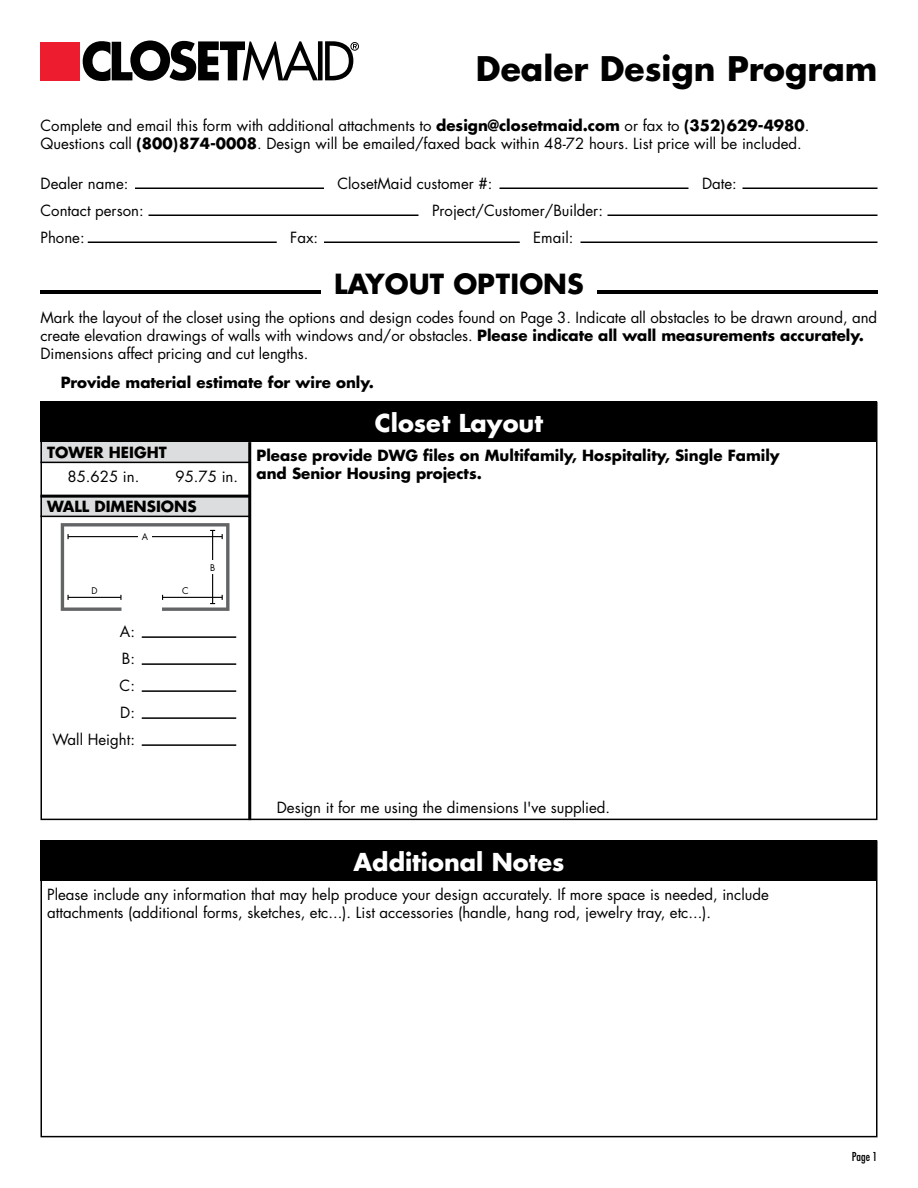
<style>
.page{position:relative;width:918px;height:1188px;background:#fff}
.page>*{position:absolute;margin:0;border:0;box-sizing:border-box;transform-origin:0 0}
.t1{font:700 33px "Futura Std";color:#000}
.t2{font:700 27px "Futura Std";color:#000}
.t3{font:700 24px "Futura Std";color:#fff}
.t4{font:15px/18px "Futura Std";color:#000}
.t5{font:700 15px/18px "Futura Std";color:#000}
.t6{font:condensed 12px "Futura Std";color:#000}
.t7{font:9px "Futura Std";color:#000}
.s1{font-weight:700}
</style>
<div class="page">
<div style="left:41px;top:42px;width:39px;height:38px;background:#ed1c2e"></div>
<div style="left:318px;top:41px;width:5px;height:39px;background:#000"></div>
<svg style="left:325px;top:41px;width:34px;height:39px"></svg>
<svg style="left:83px;top:41px;width:235px;height:40px"></svg>
<hr style="left:40px;top:290px;width:281px;height:4px;background:#000">
<hr style="left:597px;top:290px;width:281px;height:4px;background:#000">
<div style="left:40px;top:442px;width:210px;height:20px;background:#dcddde"></div>
<div style="left:40px;top:496px;width:210px;height:20px;background:#dcddde"></div>
<svg style="left:61px;top:523px;width:169px;height:88px"></svg>
<hr style="left:142px;top:636px;width:94px;height:2px;background:#000">
<hr style="left:142px;top:663px;width:94px;height:2px;background:#000">
<hr style="left:142px;top:690px;width:94px;height:2px;background:#000">
<hr style="left:142px;top:717px;width:94px;height:2px;background:#000">
<hr style="left:142px;top:744px;width:94px;height:2px;background:#000">
<div style="left:40px;top:402px;width:838px;height:40px;background:#000"></div>
<hr style="left:248px;top:442px;width:3px;height:378px;background:#000">
<hr style="left:40px;top:462px;width:210px;height:1px;background:#000">
<hr style="left:40px;top:495px;width:210px;height:3px;background:#000">
<hr style="left:40px;top:516px;width:210px;height:1px;background:#000">
<div style="left:40px;top:402px;width:838px;height:418px;border:2px solid #000"></div>
<div style="left:40px;top:840px;width:838px;height:41px;background:#000"></div>
<hr style="left:135px;top:188px;width:189px;height:1px;background:#000">
<hr style="left:500px;top:188px;width:188px;height:1px;background:#000">
<hr style="left:608px;top:214px;width:270px;height:2px;background:#000">
<hr style="left:580px;top:242px;width:298px;height:1px;background:#000">
<hr style="left:324px;top:242px;width:196px;height:1px;background:#000">
<hr style="left:88px;top:242px;width:189px;height:1px;background:#000">
<hr style="left:148px;top:214px;width:270px;height:2px;background:#000">
<hr style="left:742px;top:188px;width:136px;height:1px;background:#000">
<h1 class="t1" style="left:476px;top:47px;width:403px">Dealer Design Program</h1>
<p class="t4" style="left:40px;top:116px;width:770px">Complete and email this form with additional attachments to <span class="s1">design@closetmaid.com</span> or fax to <span class="s1">(352)629-4980</span>.<br>Questions call <span class="s1">(800)874-0008</span>. Design will be emailed/faxed back within 48-72 hours. List price will be included.</p>
<p class="t4" style="left:40px;top:175px;width:89px">Dealer name:</p>
<p class="t4" style="left:338px;top:175px;width:156px">ClosetMaid customer #:</p>
<p class="t4" style="left:702px;top:175px;width:36px">Date:</p>
<p class="t4" style="left:40px;top:202px;width:105px">Contact person:</p>
<p class="t4" style="left:432px;top:202px;width:172px">Project/Customer/Builder:</p>
<p class="t4" style="left:40px;top:229px;width:46px">Phone:</p>
<p class="t4" style="left:290px;top:229px;width:29px">Fax:</p>
<p class="t4" style="left:533px;top:229px;width:42px">Email:</p>
<h2 class="t2" style="left:334px;top:266px;width:251px">LAYOUT OPTIONS</h2>
<p class="t4" style="left:40px;top:309px;width:838px">Mark the layout of the closet using the options and design codes found on Page 3. Indicate all obstacles to be drawn around, and create elevation drawings of walls with windows and/or obstacles. <span class="s1">Please indicate all wall measurements accurately.<br></span>Dimensions affect pricing and cut lengths.</p>
<p class="t5" style="left:61px;top:373px;width:315px">Provide material estimate for wire only.</p>
<p class="t5" style="left:47px;top:444px;width:121px">TOWER HEIGHT</p>
<p class="t4" style="left:68px;top:468px;width:73px">85.625 in.</p>
<p class="t4" style="left:176px;top:468px;width:64px">95.75 in.</p>
<p class="t5" style="left:47px;top:498px;width:151px">WALL DIMENSIONS</p>
<p class="t7" style="left:142px;top:531px;width:8px">A</p>
<p class="t7" style="left:91px;top:585px;width:8px">D</p>
<p class="t4" style="left:52px;top:618px;width:84px;line-height:27px;text-align:right">A:<br>B:<br>C:<br>D:<br>Wall Height:</p>
<p class="t7" style="left:182px;top:585px;width:8px">C</p>
<p class="t7" style="left:210px;top:562px;width:7px">B</p>
<h3 class="t3" style="left:375px;top:407px;width:170px">Closet Layout</h3>
<p class="t5" style="left:256px;top:446px;width:525px">Please provide DWG files on Multifamily, Hospitality, Single Family and Senior Housing projects.</p>
<p class="t4" style="left:277px;top:798px;width:335px">Design it for me using the dimensions I've supplied.</p>
<h3 class="t3" style="left:354px;top:846px;width:212px">Additional Notes</h3>
<p class="t4" style="left:47px;top:886px;width:723px">Please include any information that may help produce your design accurately. If more space is needed, include attachments (additional forms, sketches, etc...). List accessories (handle, hang rod, jewelry tray, etc...).</p>
<p class="t6" style="left:852px;top:1149px;width:27px">Page 1</p>
</div>
